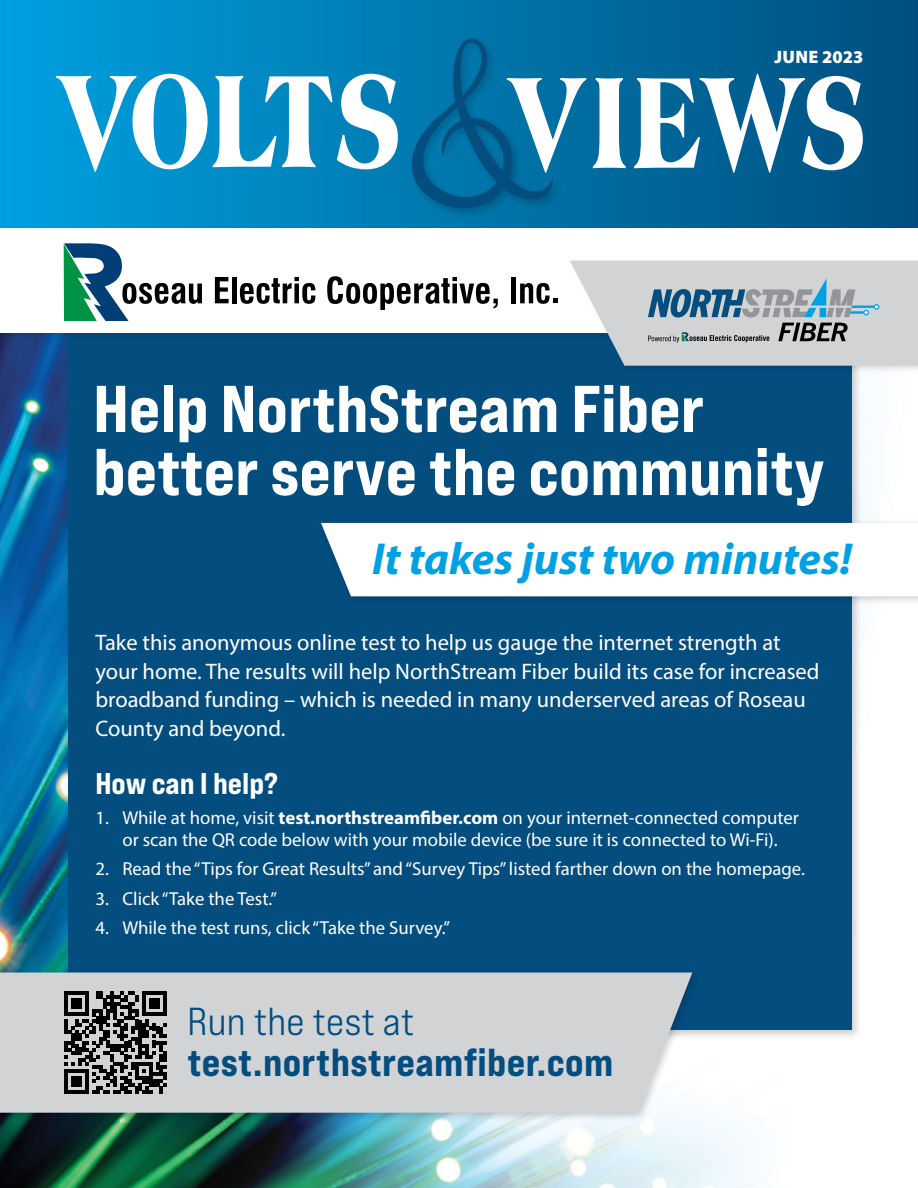
<style>
.page{position:relative;width:918px;height:1188px;background:#fff}
.page>*{position:absolute;margin:0;border:0;box-sizing:border-box;transform-origin:0 0}
.t1{font:66px/63px "Bebas Neue Pro Exp Eb";color:#fff}
.t2{font:italic 700 45px "Myriad Pro";color:#00a1e4}
.t3{font:39px "Bebas Neue Pro Exp Eb";letter-spacing:.01em;color:#044d7f}
.t4{font:39px "Bebas Neue Pro Exp Md";letter-spacing:.01em;color:#044d7f}
.t5{font:30px "Bebas Neue Pro Exp Eb";color:#fff}
.t6{font:22.5px/28.5px "Myriad Pro";color:#fff}
.t7{font:18.75px/22.5px "Myriad Pro";color:#fff;text-align:center}
.t8{font:900 18px "Myriad Pro";letter-spacing:.01em;color:#fff}
.s1{font-weight:700}
</style>
<div class="page">
<img style="left:0;top:340px;width:755px;height:848px">
<div style="left:68px;top:309px;width:783px;height:721px;background:#044d7f"></div>
<div style="left:0;top:0;width:918px;height:295px;background:linear-gradient(to right,#00a0df,#004f7e)"></div>
<svg style="left:56px;top:30px;width:807px;height:195px"></svg>
<div style="left:0;top:225px;width:918px;height:115px;background:#000;opacity:.12"></div>
<div style="left:0;top:228px;width:918px;height:105px;background:#fff"></div>
<svg style="left:215px;top:277px;width:14px;height:26px"></svg>
<div style="left:232px;top:277px;width:5px;height:26px;background:#000"></div>
<svg style="left:240px;top:277px;width:75px;height:27px"></svg>
<svg style="left:327px;top:276px;width:171px;height:34px"></svg>
<div style="left:511px;top:277px;width:5px;height:26px;background:#000"></div>
<svg style="left:520px;top:283px;width:38px;height:21px"></svg>
<svg style="left:64px;top:243px;width:138px;height:78px"></svg>
<div style="left:568px;top:258px;width:350px;height:115px;background:#000;opacity:.12"></div>
<svg style="left:570px;top:261px;width:348px;height:105px;background:#b5bfc6"></svg>
<div style="left:317px;top:518px;width:601px;height:88px;background:#000;opacity:.2"></div>
<div style="left:321px;top:523px;width:597px;height:73px;background:#fff"></div>
<div style="left:0;top:967px;width:702px;height:156px;background:#000;opacity:.2"></div>
<div style="left:0;top:973px;width:692px;height:140px;background:#d1d3d4"></div>
<svg style="left:64px;top:991px;width:103px;height:103px;background:#5a5b5b"></svg>
<p class="t8" style="left:774px;top:45px;width:90px">JUNE 2023</p>
<h1 class="t1" style="left:93px;top:376px;width:733px">Help NorthStream Fiber better serve the community</h1>
<h2 class="t2" style="left:372px;top:529px;width:481px">It takes just two minutes!</h2>
<p class="t6" style="left:95px;top:628px;width:726px">Take this anonymous online test to help us gauge the internet strength at your home. The results will help NorthStream Fiber build its case for increased broadband funding – which is needed in many underserved areas of Roseau County and beyond.</p>
<h3 class="t5" style="left:95px;top:765px;width:184px">How can I help?</h3>
<p class="t7" style="left:95px;top:806px;width:705px">1. While at home, visit <span class="s1">test.northstreamfiber.com</span> on your internet-connected computer or scan the QR code below with your mobile device (be sure it is connected to Wi-Fi).</p>
<p class="t7" style="left:95px;top:857px;width:711px">2. Read the “Tips for Great Results” and “Survey Tips” listed farther down on the homepage.</p>
<p class="t7" style="left:95px;top:887px;width:183px">3. Click “Take the Test.”</p>
<p class="t7" style="left:95px;top:916px;width:356px">4. While the test runs, click “Take the Survey.”</p>
<h3 class="t4" style="left:188px;top:998px;width:228px">Run the test at</h3>
<h3 class="t3" style="left:188px;top:1038px;width:427px">test.northstreamfiber.com</h3>
</div>
